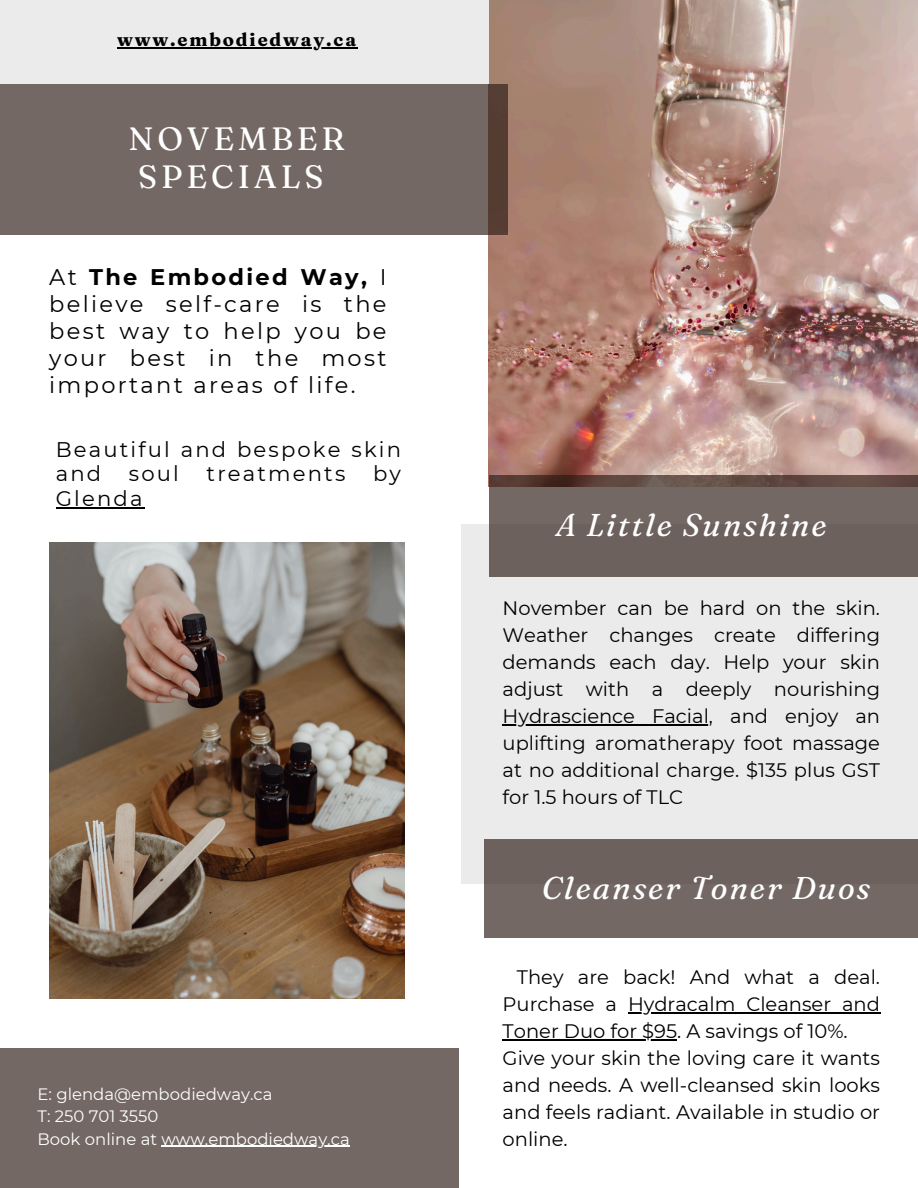
<style>
.page{position:relative;width:918px;height:1188px;background:#fff}
.page>*{position:absolute;margin:0;border:0;box-sizing:border-box;transform-origin:0 0}
.t1{font:32.25px/38.2px "Fraunces 9 pt";letter-spacing:.12em;color:#fff;text-align:center}
.t2{font:italic 31.5px "Fraunces 9 pt";letter-spacing:.06em;color:#fff}
.t3{font:22.5px/27px "Montserrat";letter-spacing:.1em;color:#000;text-align:justify}
.t4{font:21.15px/24.8px "Montserrat";letter-spacing:.1em;color:#000}
.t5{font:19.5px/27px "Montserrat";color:#000}
.t6{font:700 18.3px "Fraunces 9 pt";letter-spacing:.1em;color:#000}
.t7{font:16.5px "Montserrat";color:#fff}
.s1{font-weight:700}
</style>
<div class="page">
<img style="left:49px;top:542px;width:356px;height:457px">
<img style="left:489px;top:0;width:429px;height:475px">
<div style="left:461px;top:524px;width:457px;height:360px;background:#ecebec"></div>
<svg style="left:489px;top:475px;width:429px;height:102px;background:#6d605c"></svg>
<div style="left:0;top:0;width:489px;height:84px;background:#ecebec"></div>
<div style="left:0;top:84px;width:507px;height:150px;background:#736864"></div>
<div style="left:0;top:1048px;width:459px;height:140px;background:#736864"></div>
<div style="left:484px;top:839px;width:434px;height:99px;background:#736864"></div>
<hr style="left:161px;top:1146px;width:189px;height:1px;background:#fff">
<hr style="left:628px;top:1012px;width:252px;height:1px;background:#000">
<hr style="left:503px;top:1039px;width:174px;height:1px;background:#000">
<hr style="left:117px;top:47px;width:241px;height:2px;background:#000">
<hr style="left:56px;top:507px;width:89px;height:1px;background:#000">
<hr style="left:503px;top:724px;width:210px;height:1px;background:#000">
<p class="t6" style="left:117px;top:28px;width:241px">www.embodiedway.ca</p>
<h1 class="t1" style="left:128px;top:119px;width:218px">NOVEMBER<br>SPECIALS</h1>
<p class="t3" style="left:49px;top:263px;width:339px">At <span class="s1">The Embodied Way,</span> I believe self-care is the best way to help you be your best in the most important areas of life.</p>
<p class="t4" style="left:56px;top:437px;width:347px">Beautiful and bespoke skin and</p>
<p class="t4" style="left:129px;top:461px;width:52px">soul</p>
<p class="t4" style="left:207px;top:461px;width:140px">treatments</p>
<p class="t4" style="left:373px;top:461px;width:29px">by</p>
<p class="t4" style="left:56px;top:486px;width:88px">Glenda</p>
<p class="t7" style="left:38px;top:1084px;width:237px">E: glenda@embodiedway.ca</p>
<p class="t7" style="left:38px;top:1106px;width:122px">T: 250 701 3550</p>
<h2 class="t7" style="left:38px;top:1129px;width:314px">Book online at www.embodiedway.ca</h2>
<h4 class="t2" style="left:556px;top:505px;width:272px">A Little Sunshine</h4>
<p class="t5" style="left:503px;top:595px;width:379px;text-align:justify">November can be hard on the skin.<br>Weather changes create differing demands each day. Help your skin adjust with a deeply nourishing Hydrascience Facial, and enjoy an uplifting aromatherapy foot massage at no additional charge. $135 plus GST for 1.5 hours of TLC</p>
<p class="t2" style="left:542px;top:868px;width:330px">Cleanser Toner Duos</p>
<h2 class="t5" style="left:503px;top:964px;width:379px;text-indent:14px">They are back! And what a deal.<br>Purchase a</h2>
<h5 class="t5" style="left:628px;top:991px;width:254px">Hydracalm Cleanser and</h5>
<p class="t5" style="left:503px;top:1018px;width:379px">Toner Duo for $95. A savings of 10%.<br>Give your skin the loving care it wants and needs. A well-cleansed skin looks and feels radiant. Available in studio or online.</p>
</div>
